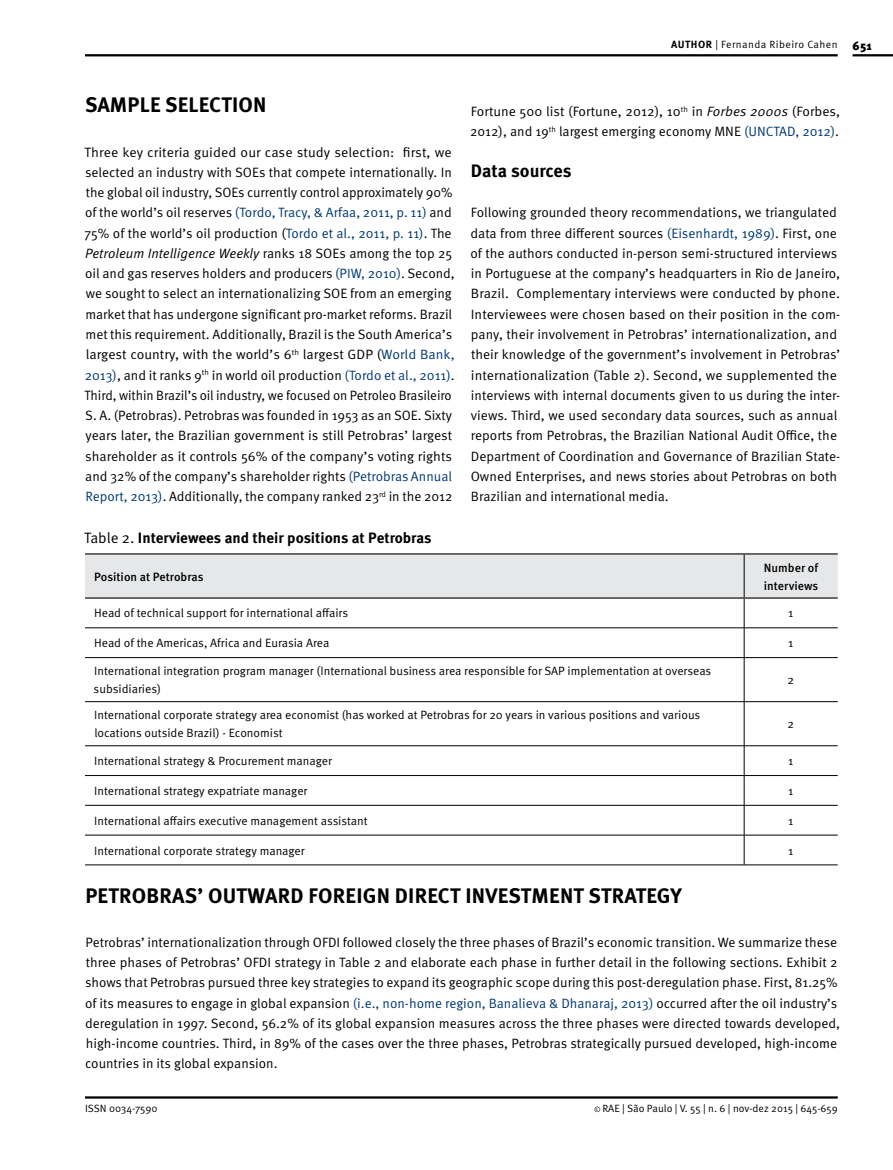
<style>
.page{position:relative;width:893px;height:1170px;background:#fff}
.page>*{position:absolute;margin:0;border:0;box-sizing:border-box;transform-origin:0 0}
.t1{font:700 21px "Meta Pro";letter-spacing:.01em;color:#000}
.t2{font:700 18px "Meta Pro";color:#000}
.t3{font:700 15px "Meta Pro";color:#000}
.t4{font:13.5px/20.2px "Meta Pro";color:#000}
.t5{font:12px/18px "Meta Pro";color:#000}
.t6{font:500 12px/18px "Meta Pro";color:#000}
.t7{font:900 12px "Meta Pro";color:#000}
.t8{font:10.5px "Meta Pro";color:#000}
.t9{font:10.5px "Meta Pro";letter-spacing:.04em;color:#000}
.s1{font-weight:700}
.s2{color:#003974}
.s3{font-style:italic}
.s4{font-weight:400}
.s5{font-size:7.5px}
</style>
<div class="page">
<hr style="left:85px;top:54px;width:753px;height:2px;background:#000">
<hr style="left:853px;top:54px;width:40px;height:2px;background:#000">
<hr style="left:85px;top:1096px;width:753px;height:2px;background:#000">
<svg style="left:85px;top:554px;width:753px;height:103px"></svg>
<hr style="left:85px;top:657px;width:659px;height:1px;background:#000">
<hr style="left:744px;top:657px;width:94px;height:1px;background:#000">
<hr style="left:744px;top:657px;width:1px;height:44px;background:#000">
<hr style="left:85px;top:701px;width:659px;height:1px;background:#000">
<hr style="left:744px;top:701px;width:94px;height:1px;background:#000">
<hr style="left:744px;top:701px;width:1px;height:44px;background:#000">
<hr style="left:85px;top:745px;width:659px;height:1px;background:#000">
<hr style="left:744px;top:745px;width:94px;height:1px;background:#000">
<svg style="left:744px;top:746px;width:1px;height:29px"></svg>
<hr style="left:85px;top:775px;width:659px;height:1px;background:#000">
<hr style="left:744px;top:775px;width:94px;height:1px;background:#000">
<hr style="left:744px;top:775px;width:1px;height:30px;background:#000">
<hr style="left:85px;top:805px;width:659px;height:1px;background:#000">
<hr style="left:744px;top:805px;width:94px;height:1px;background:#000">
<hr style="left:85px;top:834px;width:659px;height:1px;background:#000">
<hr style="left:744px;top:834px;width:94px;height:1px;background:#000">
<svg style="left:744px;top:805px;width:1px;height:59px"></svg>
<hr style="left:85px;top:864px;width:659px;height:1px;background:#000">
<hr style="left:744px;top:864px;width:94px;height:1px;background:#000">
<hr style="left:85px;top:553px;width:659px;height:1px;background:#000">
<hr style="left:744px;top:553px;width:94px;height:1px;background:#000">
<hr style="left:85px;top:597px;width:659px;height:1px;background:#000">
<hr style="left:744px;top:597px;width:94px;height:1px;background:#000">
<p class="t9" style="left:671px;top:38px;width:168px"><span class="s1">AUTHOR</span> | Fernanda Ribeiro Cahen</p>
<p class="t7" style="left:853px;top:39px;width:21px">651</p>
<h1 class="t1" style="left:85px;top:91px;width:183px">SAMPLE SELECTION</h1>
<p class="t4" style="left:84px;top:142px;width:372px">Three key criteria guided our case study selection: first, we selected an industry with SOEs that compete internationally. In the global oil industry, SOEs currently control approximately 90% of the world’s oil reserves <span class="s2">(Tordo, Tracy, &amp; Arfaa, 2011, p. 11)</span> and 75% of the world’s oil production (<span class="s2">Tordo et al., 2011, p. 11)</span>. The <span class="s3">Petroleum Intelligence Weekly</span> ranks 18 SOEs among the top 25 oil and gas reserves holders and producers <span class="s2">(PIW, 2010)</span>. Second, we sought to select an internationalizing SOE from an emerging market that has undergone significant pro-market reforms. Brazil met this requirement. Additionally, Brazil is the South America’s largest country, with the world’s 6<sup>th</sup> largest GDP (<span class="s2">World Bank, 2013)</span>, and it ranks 9<sup>th</sup> in world oil production <span class="s2">(Tordo et al., 2011)</span>.<br>Third, within Brazil’s oil industry, we focused on Petroleo Brasileiro S. A. (Petrobras). Petrobras was founded in 1953 as an SOE. Sixty years later, the Brazilian government is still Petrobras’ largest shareholder as it controls 56% of the company’s voting rights and 32% of the company’s shareholder rights <span class="s2">(Petrobras Annual Report, 2013)</span>. Additionally, the company ranked 23<sup>rd</sup> in the 2012</p>
<p class="t4" style="left:470px;top:102px;width:372px">Fortune 500 list (Fortune, 2012), 10<sup>th</sup> in <span class="s3">Forbes 2000s</span> (Forbes,<br>2012), and 19<sup>th</sup> largest emerging economy MNE <span class="s2">(UNCTAD, 2012)</span>.</p>
<h2 class="t2" style="left:471px;top:159px;width:102px">Data sources</h2>
<p class="t4" style="left:470px;top:203px;width:371px">Following grounded theory recommendations, we triangulated data from three different sources <span class="s2">(Eisenhardt, 1989)</span>. First, one of the authors conducted in-person semi-structured interviews in Portuguese at the company’s headquarters in Rio de Janeiro, Brazil. Complementary interviews were conducted by phone.<br>Interviewees were chosen based on their position in the com&shy;pany, their involvement in Petrobras’ internationalization, and their knowledge of the government’s involvement in Petrobras’ internationalization (Table 2). Second, we supplemented the interviews with internal documents given to us during the inter&shy;views. Third, we used secondary data sources, such as annual reports from Petrobras, the Brazilian National Audit Office, the Department of Coordination and Governance of Brazilian State-Owned Enterprises, and news stories about Petrobras on both Brazilian and international media.</p>
<p class="t3" style="left:84px;top:528px;width:349px"><span class="s4">Table 2.</span> Interviewees and their positions at Petrobras</p>
<p class="t6" style="left:94px;top:567px;width:111px">Position at Petrobras</p>
<p class="t6" style="left:764px;top:558px;width:56px">Number of interviews</p>
<p class="t5" style="left:94px;top:604px;width:256px">Head of technical support for international affairs</p>
<p class="t5" style="left:788px;top:604px;width:7px">1</p>
<p class="t5" style="left:94px;top:634px;width:237px">Head of the Americas, Africa and Eurasia Area</p>
<p class="t5" style="left:788px;top:634px;width:7px">1</p>
<p class="t5" style="left:94px;top:662px;width:619px">International integration program manager (International business area responsible for SAP implementation at overseas subsidiaries)</p>
<p class="t5" style="left:787px;top:671px;width:8px">2</p>
<p class="t5" style="left:94px;top:706px;width:608px">International corporate strategy area economist (has worked at Petrobras for 20 years in various positions and various locations outside Brazil) - Economist</p>
<p class="t5" style="left:787px;top:715px;width:8px">2</p>
<p class="t5" style="left:94px;top:752px;width:239px">International strategy &amp; Procurement manager</p>
<p class="t5" style="left:788px;top:752px;width:7px">1</p>
<p class="t5" style="left:94px;top:782px;width:215px">International strategy expatriate manager</p>
<p class="t5" style="left:788px;top:782px;width:7px">1</p>
<p class="t5" style="left:94px;top:811px;width:275px">International affairs executive management assistant</p>
<p class="t5" style="left:788px;top:811px;width:7px">1</p>
<p class="t5" style="left:94px;top:841px;width:212px">International corporate strategy manager</p>
<p class="t5" style="left:788px;top:841px;width:7px">1</p>
<h1 class="t1" style="left:85px;top:882px;width:598px">PETROBRAS’ OUTWARD FOREIGN DIRECT INVESTMENT STRATEGY</h1>
<p class="t4" style="left:85px;top:932px;width:757px">Petrobras’ internationalization through OFDI followed closely the three phases of Brazil’s economic transition. We summarize these three phases of Petrobras’ OFDI strategy in Table 2 and elaborate each phase in further detail in the following sections. Exhibit 2 shows that Petrobras pursued three key strategies to expand its geographic scope during this post-deregulation phase. First, 81.25% of its measures to engage in global expansion <span class="s2">(i.e., non-home region, Banalieva &amp; Dhanaraj, 2013)</span> occurred after the oil industry’s deregulation in 1997. Second, 56.2% of its global expansion measures across the three phases were directed towards developed, high-income countries. Third, in 89% of the cases over the three phases, Petrobras strategically pursued developed, high-income countries in its global expansion.</p>
<p class="t8" style="left:85px;top:1101px;width:74px">ISSN 0034-7590</p>
<p class="t8" style="left:594px;top:1101px;width:245px"><span class="s5">©</span> RAE | São Paulo | V. 55 | n. 6 | nov-dez 2015 | 645-659</p>
</div>
